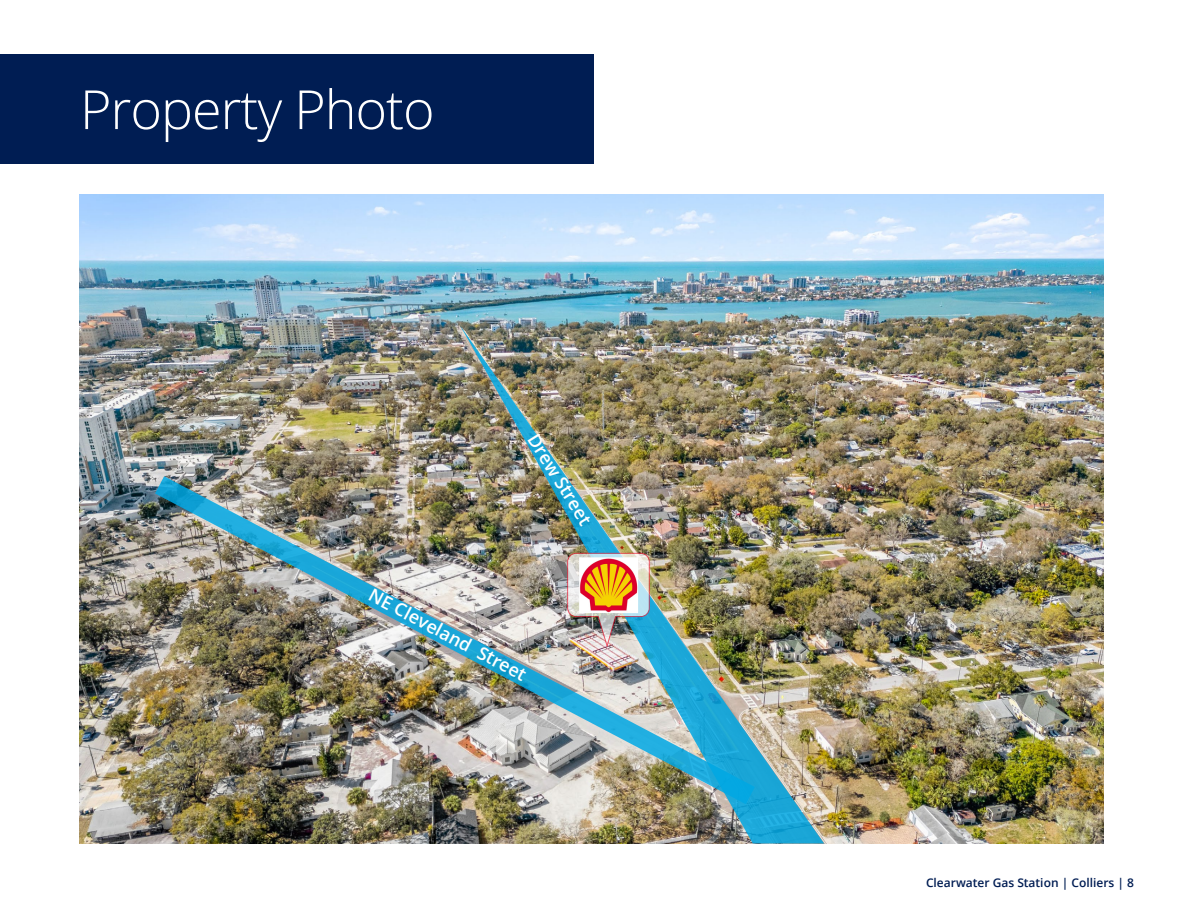
<style>
.page{position:relative;width:1188px;height:918px;background:#fff}
.page>*{position:absolute;margin:0;border:0;box-sizing:border-box;transform-origin:0 0}
.t1{font:300 54px "Open Sans";letter-spacing:-.02em;color:#fff}
.t2{font:600 18px "Open Sans";color:#fff}
.t3{font:600 12px "Open Sans";color:#001d53}
</style>
<div class="page">
<div style="left:0;top:54px;width:594px;height:110px;background:#001d53"></div>
<img style="left:80px;top:194px;width:1024px;height:649px">
<img style="left:142px;top:464px;width:318px;height:342px">
<img style="left:460px;top:325px;width:364px;height:518px">
<img style="left:567px;top:553px;width:83px;height:95px">
<img style="left:578px;top:557px;width:61px;height:57px">
<h1 class="t1" style="left:80px;top:72px;width:356px">Property Photo</h1>
<h2 class="t2" style="left:543px;top:429px;width:105px;rotate:58deg">Drew Street</h2>
<h2 class="t2" style="left:376px;top:582px;width:177px;rotate:28deg">NE Cleveland Street</h2>
<p class="t3" style="left:926px;top:874px;width:210px">Clearwater Gas Station | Colliers | 8</p>
</div>
